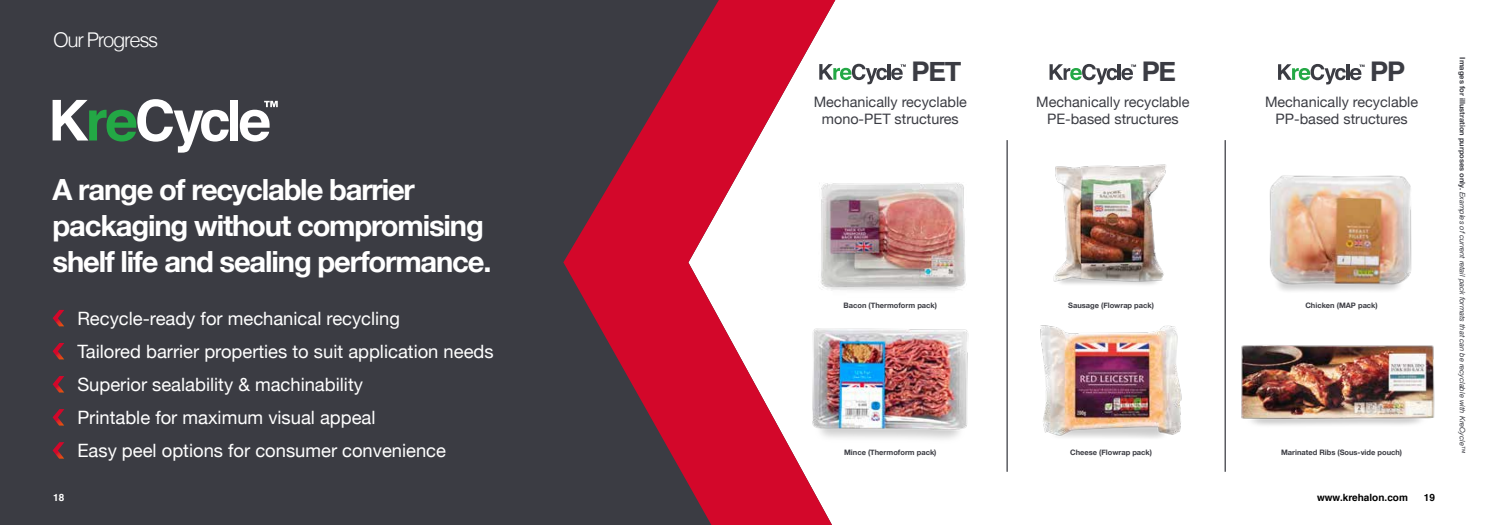
<style>
.page{position:relative;width:1489px;height:525px;background:#fff}
.page>*{position:absolute;margin:0;border:0;box-sizing:border-box;transform-origin:0 0}
.t1{font:700 29.12px/36px "Helvetica Neue";letter-spacing:-.04em;color:#fff}
.t2{font:700 27.12px "Helvetica Neue";letter-spacing:-.04em;color:#3b3c43}
.t3{font:300 20.25px "Helvetica";letter-spacing:-.07em;color:#fff}
.t4{font:18.38px/33px "Helvetica Neue";color:#fff}
.t5{font:14.38px/17.2px "Helvetica Neue";color:#3b3c43;text-align:center}
.t6{font:700 10px "Helvetica";color:#000}
.t7{font:700 10px "Helvetica";color:#fff}
.t8{font:700 7.5px "Helvetica Neue";color:#3b3c43}
.t9{font:italic 7.5px "Helvetica Neue";letter-spacing:-.005em;color:#3b3c43}
.s1{font-weight:700;font-style:normal}
</style>
<div class="page">
<div style="left:0;top:0;width:563px;height:524px;background:#3b3c43"></div>
<svg style="left:53px;top:99px;width:176px;height:53px"></svg>
<div style="left:230px;top:100px;width:8px;height:40px;background:#fff"></div>
<svg style="left:240px;top:101px;width:38px;height:40px"></svg>
<svg style="left:53px;top:310px;width:11px;height:16px"></svg>
<svg style="left:53px;top:343px;width:11px;height:16px"></svg>
<svg style="left:53px;top:376px;width:11px;height:16px"></svg>
<svg style="left:53px;top:409px;width:11px;height:16px"></svg>
<svg style="left:53px;top:442px;width:11px;height:16px"></svg>
<svg style="left:563px;top:0;width:272px;height:524px"></svg>
<img style="left:811px;top:327px;width:158px;height:122px">
<img style="left:818px;top:183px;width:148px;height:117px">
<svg style="left:819px;top:64px;width:86px;height:20px"></svg>
<svg style="left:1049px;top:64px;width:86px;height:20px"></svg>
<img style="left:1053px;top:164px;width:113px;height:121px">
<img style="left:1040px;top:325px;width:142px;height:113px">
<img style="left:1269px;top:175px;width:143px;height:116px">
<svg style="left:1278px;top:64px;width:86px;height:20px"></svg>
<img style="left:1241px;top:345px;width:194px;height:80px">
<hr style="left:1006px;top:140px;width:1px;height:331px;background:#3b3c43">
<hr style="left:1224px;top:140px;width:1px;height:331px;background:#3b3c43">
<p class="t3" style="left:53px;top:22px;width:106px">Our Progress</p>
<h1 class="t1" style="left:53px;top:173px;width:440px">A range of recyclable barrier packaging without compromising shelf life and sealing performance.</h1>
<p class="t4" style="left:77px;top:303px;width:418px">Recycle-ready for mechanical recycling<br>Tailored barrier properties to suit application needs Superior sealability &amp; machinability<br>Printable for maximum visual appeal<br>Easy peel options for consumer convenience</p>
<p class="t7" style="left:53px;top:489px;width:13px">18</p>
<h2 class="t2" style="left:911px;top:50px;width:51px">PET</h2>
<p class="t9" style="left:1467px;top:57px;width:397px;rotate:90deg"><span class="s1">Images for illustration purposes only.</span> Examples of current retail pack formats that can be recyclable with KreCycle™</p>
<h2 class="t2" style="left:1141px;top:50px;width:36px">PE</h2>
<h2 class="t2" style="left:1369px;top:50px;width:37px">PP</h2>
<p class="t5" style="left:813px;top:94px;width:155px">Mechanically recyclable mono-PET structures</p>
<p class="t5" style="left:1036px;top:94px;width:155px">Mechanically recyclable<br>PE-based structures</p>
<p class="t5" style="left:1264px;top:94px;width:155px">Mechanically recyclable<br>PP-based structures</p>
<p class="t8" style="left:843px;top:299px;width:95px">Bacon (Thermoform pack)</p>
<p class="t8" style="left:1305px;top:299px;width:74px">Chicken (MAP pack)</p>
<p class="t8" style="left:1068px;top:299px;width:87px">Sausage (Flowrap pack)</p>
<p class="t8" style="left:844px;top:446px;width:94px">Mince (Thermoform pack)</p>
<p class="t8" style="left:1280px;top:446px;width:122px">Marinated Ribs (Sous-vide pouch)</p>
<p class="t8" style="left:1070px;top:446px;width:83px">Cheese (Flowrap pack)</p>
<p class="t6" style="left:1316px;top:489px;width:92px">www.krehalon.com</p>
<p class="t6" style="left:1423px;top:489px;width:13px">19</p>
</div>
